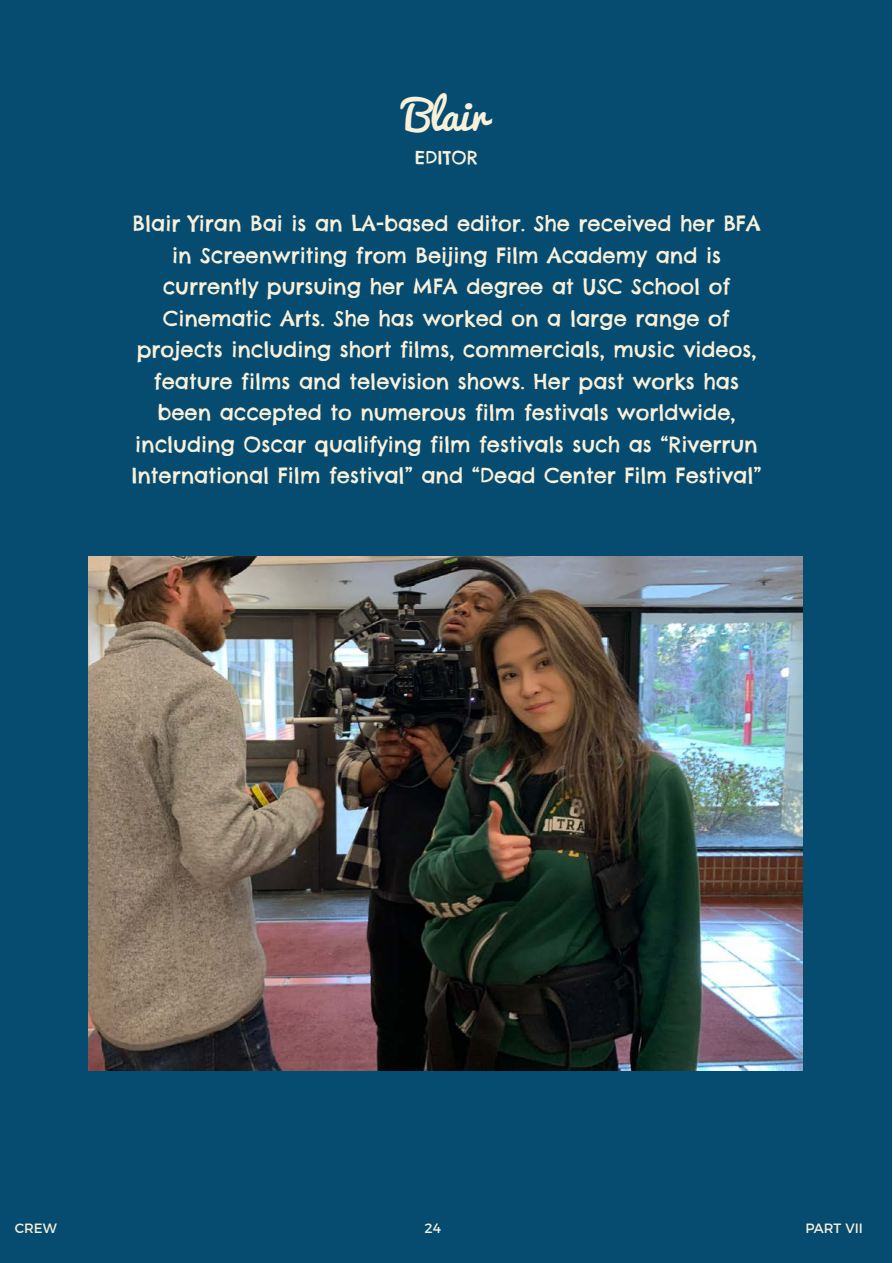
<style>
.page{position:relative;width:893px;height:1263px;background:#fff}
.page>*{position:absolute;margin:0;border:0;box-sizing:border-box;transform-origin:0 0}
.t1{font:40.5px "Pacifico";color:#f9f0d9}
.t2{font:21px/31.5px "Chelsea Market";color:#f9f0d9;text-align:center}
.t3{font:18px "Chelsea Market";color:#f9f0d9}
.t4{font:13.5px "Montserrat";color:#f9f0d9}
</style>
<div class="page">
<div style="left:0;top:0;width:892px;height:1263px;background:#054c70"></div>
<img style="left:89px;top:556px;width:713px;height:514px">
<h1 class="t1" style="left:404px;top:93px;width:84px">Blair</h1>
<p class="t3" style="left:415px;top:146px;width:65px">EDITOR</p>
<p class="t2" style="left:131px;top:208px;width:632px">Blair Yiran Bai is an LA-based editor. She received her BFA in Screenwriting from Beijing Film Academy and is currently pursuing her MFA degree at USC School of Cinematic Arts. She has worked on a large range of projects including short films, commercials, music videos, feature films and television shows. Her past works has been accepted to numerous film festivals worldwide, including Oscar qualifying film festivals such as “Riverrun International Film festival” and “Dead Center Film Festival”</p>
<p class="t4" style="left:15px;top:1217px;width:44px">CREW</p>
<p class="t4" style="left:424px;top:1217px;width:18px">24</p>
<p class="t4" style="left:805px;top:1217px;width:59px">PART VII</p>
</div>
